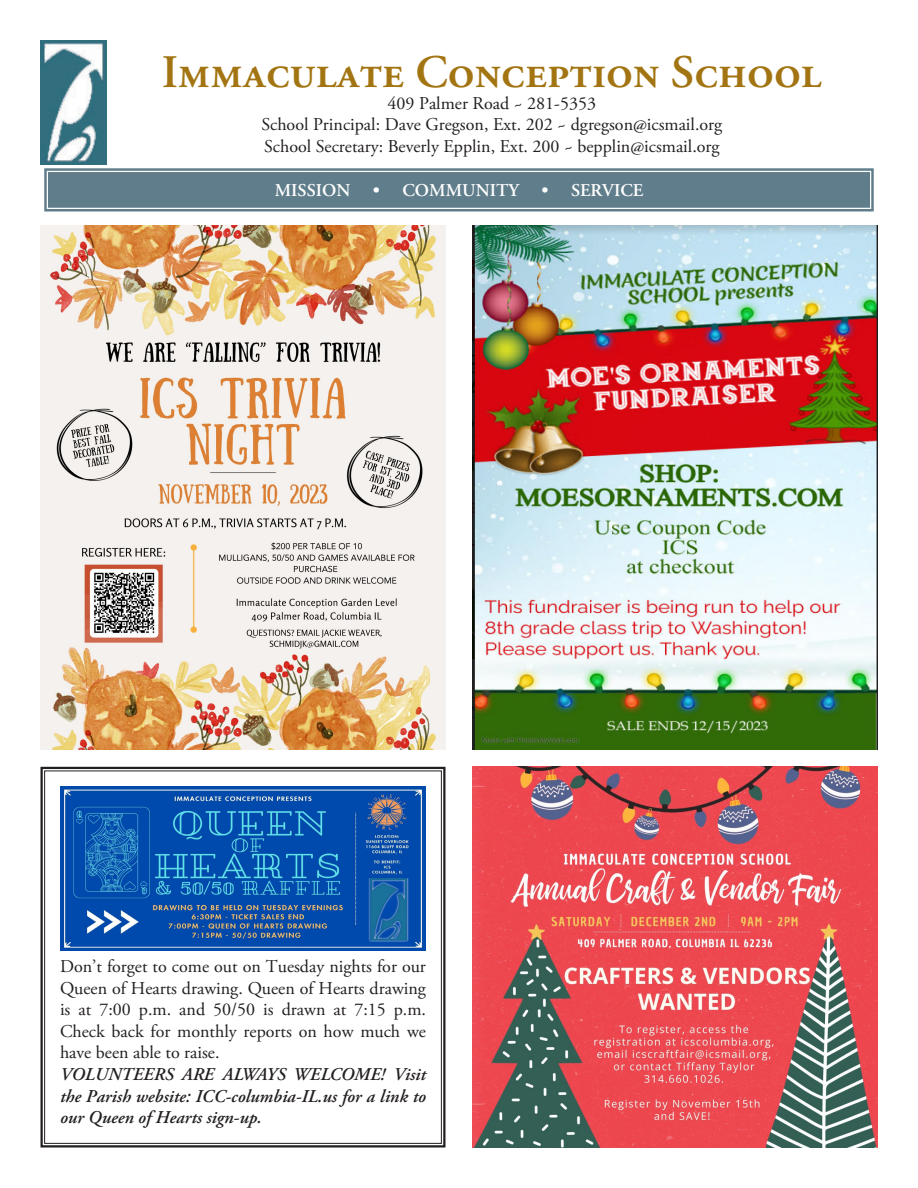
<style>
.page{position:relative;width:918px;height:1188px;background:#fff}
.page>*{position:absolute;margin:0;border:0;box-sizing:border-box;transform-origin:0 0}
.t1{font:600 46.5px "Adobe Garamond Pro";color:#a37512}
.Normal__Web{font:18px/21.6px "Adobe Garamond Pro";color:#231f20;text-align:justify}
.Normal__Web-2{font:italic 600 18px/21.6px "Adobe Garamond Pro";color:#231f20;text-align:justify}
.t2{font:600 18px "Adobe Garamond Pro";color:#fff}
</style>
<div class="page">
<svg style="left:44px;top:163px;width:830px;height:49px;background:#748e99"></svg>
<div style="left:47px;top:171px;width:824px;height:38px;border:1px solid #fff"></div>
<img style="left:40px;top:40px;width:66px;height:125px">
<svg style="left:40px;top:766px;width:406px;height:382px"></svg>
<div style="left:44px;top:771px;width:398px;height:373px;border:1px solid #231f20"></div>
<img style="left:40px;top:225px;width:406px;height:525px">
<img style="left:472px;top:767px;width:406px;height:381px">
<img style="left:472px;top:225px;width:406px;height:525px">
<p class="t1" style="left:162px;top:46px;width:662px">Immaculate Conception School</p>
<p class="Normal__Web" style="left:388px;top:93px;width:210px">409 Palmer Road ~ 281-5353</p>
<p class="Normal__Web" style="left:261px;top:115px;width:463px">School Principal: Dave Gregson, Ext. 202 ~ dgregson@icsmail.org</p>
<p class="Normal__Web" style="left:264px;top:136px;width:457px">School Secretary: Beverly Epplin, Ext. 200 ~ bepplin@icsmail.org</p>
<p class="t2" style="left:275px;top:180px;width:370px">MISSION • COMMUNITY • SERVICE</p>
<p class="Normal__Web" style="left:60px;top:956px;width:368px">Don’t forget to come out on Tuesday nights for our Queen of Hearts drawing. Queen of Hearts drawing is at 7:00 p.m. and 50/50 is drawn at 7:15 p.m.<br>Check back for monthly reports on how much we have been able to raise.</p>
<p class="Normal__Web-2" style="left:60px;top:1064px;width:368px">VOLUNTEERS ARE ALWAYS WELCOME! Visit the Parish website: ICC-columbia-IL.us for a link to our Queen of Hearts sign-up.</p>
</div>
